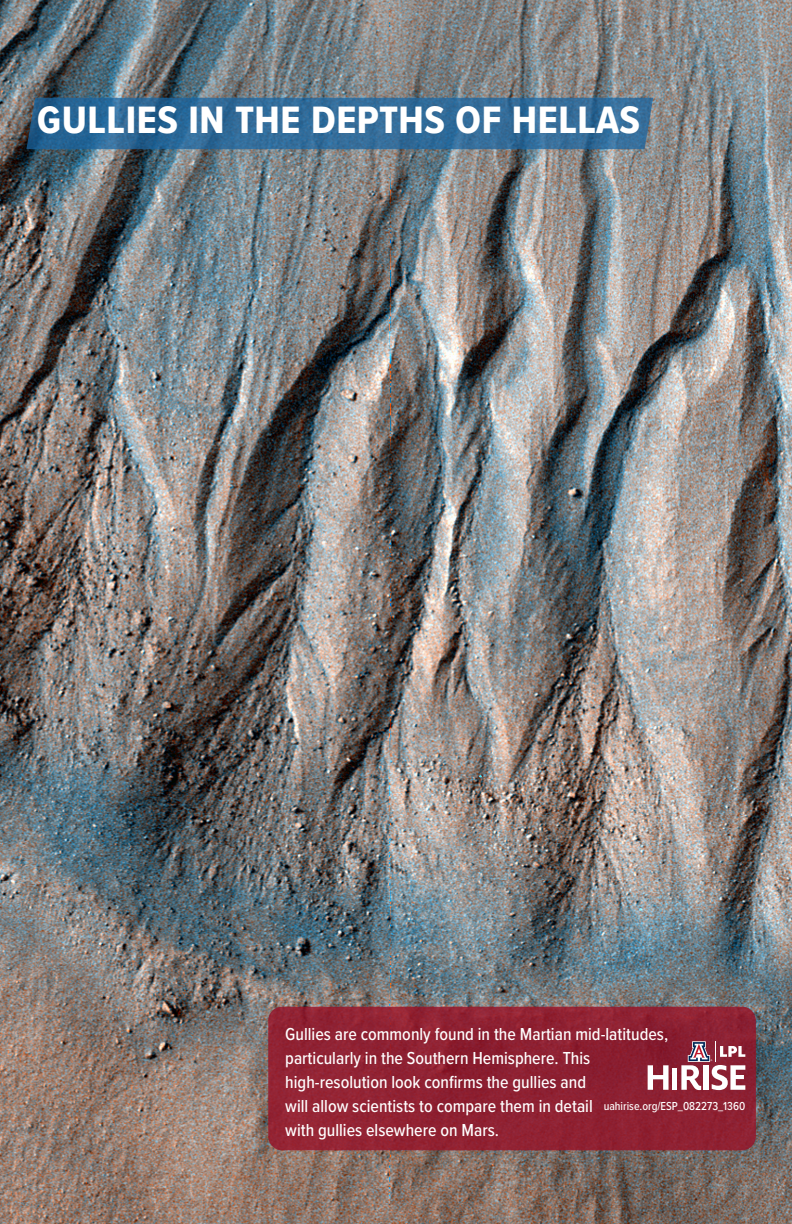
<style>
.page{position:relative;width:792px;height:1224px;background:#fff}
.page>*{position:absolute;margin:0;border:0;box-sizing:border-box;transform-origin:0 0}
.t1{font:700 48px "Proxima Nova Cond";color:#fff}
.t2{font:500 18px/24px "Proxima Nova Cond";color:#fff}
.t3{font:500 12px "Proxima Nova Cond";color:#fff}
</style>
<div class="page">
<img style="left:0;top:0;width:792px;height:1224px">
<svg style="left:26px;top:98px;width:627px;height:51px;background:#306a97"></svg>
<div style="left:268px;top:1007px;width:488px;height:143px;background:#8f2132;border-radius:14px"></div>
<svg style="left:648px;top:1065px;width:21px;height:25px"></svg>
<div style="left:672px;top:1068px;width:5px;height:22px;background:#fff"></div>
<svg style="left:681px;top:1041px;width:64px;height:49px"></svg>
<h1 class="t1" style="left:37px;top:96px;width:605px">GULLIES IN THE DEPTHS OF HELLAS</h1>
<p class="t2" style="left:285px;top:1022px;width:385px">Gullies are commonly found in the Martian mid-latitudes, particularly in the Southern Hemisphere. This high-resolution look confirms the gullies and<br>will allow scientists to compare them in detail<br>with gullies elsewhere on Mars.</p>
<p class="t3" style="left:604px;top:1100px;width:143px">uahirise.org/ESP_082273_1360</p>
</div>
